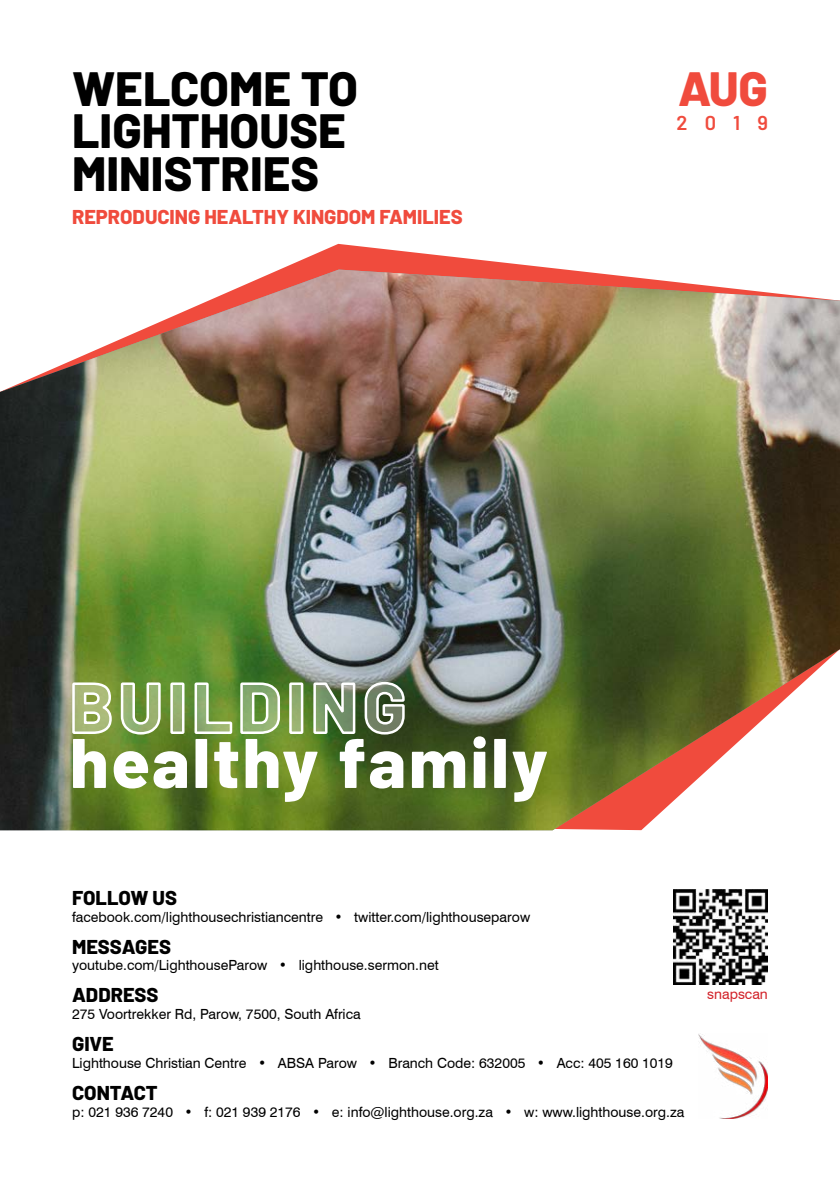
<style>
.page{position:relative;width:840px;height:1191px;background:#fff}
.page>*{position:absolute;margin:0;border:0;box-sizing:border-box;transform-origin:0 0}
.t1{font:800 70px/55.2px "Barlow";letter-spacing:.04em;color:#fff}
.t2{font:800 48px/42.4px "Barlow";color:#000}
.t3{font:800 48px "Barlow";color:#f04b3d}
.t4{font:800 20px "Barlow";color:#000}
.t5{font:800 20px "Barlow";color:#f04b3d}
.t6{font:600 20px "Barlow";color:#f04b3d}
.t7{font:14px "Swiss 721 BT";color:#000}
.t8{font:14px "Swiss 721 BT";color:#d2232a}
</style>
<div class="page">
<svg style="left:281px;top:244px;width:279px;height:25px"></svg>
<img style="left:0;top:269px;width:839px;height:561px">
<img style="left:698px;top:1034px;width:69px;height:85px">
<img style="left:673px;top:889px;width:94px;height:95px">
<svg style="left:70px;top:680px;width:92px;height:56px"></svg>
<svg style="left:168px;top:680px;width:113px;height:56px;background:#7ea259"></svg>
<svg style="left:287px;top:680px;width:18px;height:56px"></svg>
<svg style="left:311px;top:680px;width:46px;height:56px"></svg>
<svg style="left:363px;top:680px;width:43px;height:56px"></svg>
<h2 class="t2" style="left:72px;top:64px;width:287px">WELCOME TO<br>LIGHTHOUSE<br>MINISTRIES</h2>
<h3 class="t5" style="left:72px;top:201px;width:392px">REPRODUCING HEALTHY KINGDOM FAMILIES</h3>
<h2 class="t3" style="left:677px;top:53px;width:91px">AUG</h2>
<h3 class="t6" style="left:676px;top:108px;width:93px">2019</h3>
<h1 class="t1" style="left:70px;top:674px;width:479px">BUILDING healthy family</h1>
<h3 class="t4" style="left:72px;top:882px;width:106px">FOLLOW US</h3>
<p class="t7" style="left:72px;top:908px;width:459px">facebook.com/lighthousechristiancentre • twitter.com/lighthouseparow</p>
<h3 class="t4" style="left:72px;top:931px;width:100px">MESSAGES</h3>
<p class="t7" style="left:72px;top:957px;width:368px">youtube.com/LighthouseParow • lighthouse.sermon.net</p>
<h3 class="t4" style="left:72px;top:980px;width:88px">ADDRESS</h3>
<p class="t7" style="left:72px;top:1005px;width:290px">275 Voortrekker Rd, Parow, 7500, South Africa</p>
<h3 class="t4" style="left:72px;top:1029px;width:43px">GIVE</h3>
<p class="t7" style="left:72px;top:1054px;width:602px">Lighthouse Christian Centre • ABSA Parow • Branch Code: 632005 • Acc: 405 160 1019</p>
<h3 class="t4" style="left:72px;top:1077px;width:87px">CONTACT</h3>
<p class="t7" style="left:72px;top:1103px;width:613px">p: 021 936 7240 • f: 021 939 2176 • e: info@lighthouse.org.za • w: www.lighthouse.org.za</p>
<p class="t8" style="left:706px;top:986px;width:62px">snapscan</p>
</div>
